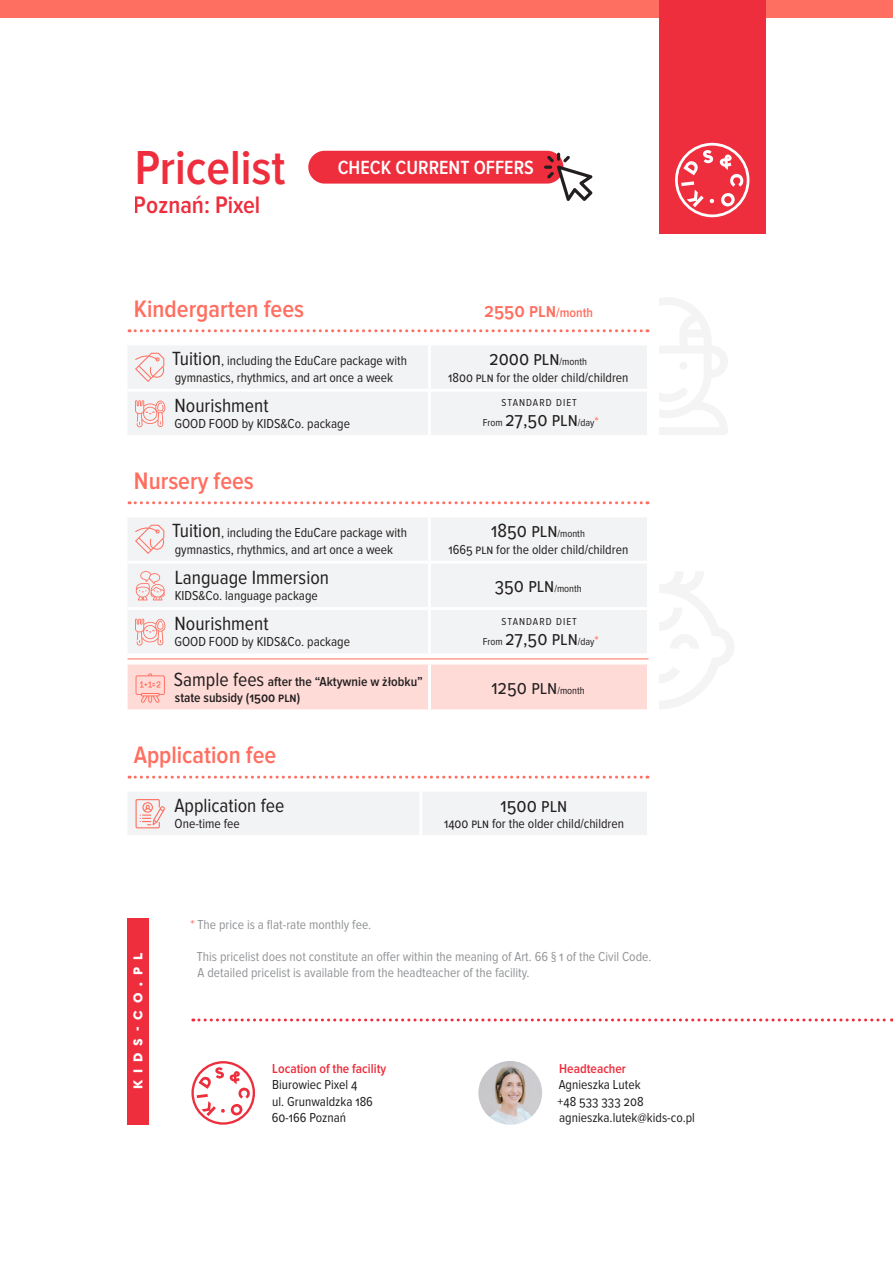
<style>
.page{position:relative;width:893px;height:1263px;background:#fff}
.page>*{position:absolute;margin:0;border:0;box-sizing:border-box;transform-origin:0 0}
.t1{font:600 49.5px "Proxima Nova Cond";color:#ee2d3d}
.t2{font:600 24.75px "Proxima Nova Cond";color:#ff6f61}
.t3{font:600 24.75px "Proxima Nova Cond";color:#ee2d3d}
.t4{font:19.8px "Proxima Nova Cond";color:#231f20}
.t5{font:600 19.8px "Proxima Nova Cond";color:#fff}
.t6{font:600 19.8px "Proxima Nova Cond";color:#ff6f61}
.t7{font:13.5px/16.2px "Proxima Nova Cond";color:#231f20}
.t8{font:13.5px/16.2px "Proxima Nova Cond";color:#939598}
.t9{font:600 13.5px/16.2px "Proxima Nova Cond";color:#231f20}
.t10{font:600 13.5px "Proxima Nova Cond";color:#ee2d3d}
.t11{font:900 13.5px "Cera GR";letter-spacing:.52em;color:#fff}
.t12{font:10.5px/19.8px "Proxima Nova Cond";letter-spacing:.095em;color:#231f20;text-align:center}
.s1{font-size:13.5px}
.s2{font-size:19.8px}
.s3{font-size:10.5px}
.s4{font-size:13.5px;color:#ff6f61}
.s5{font-weight:400;font-size:19.8px}
.s6{color:#ff6f61}
</style>
<div class="page">
<svg style="left:129px;top:329px;width:519px;height:3px"></svg>
<svg style="left:129px;top:501px;width:519px;height:3px"></svg>
<hr style="left:128px;top:658px;width:520px;height:1px;background:#ff6f61">
<svg style="left:129px;top:776px;width:519px;height:3px"></svg>
<div style="left:128px;top:346px;width:519px;height:89px;background:#f2f3f4"></div>
<hr style="left:428px;top:345px;width:3px;height:44px;background:#fff">
<hr style="left:128px;top:389px;width:301px;height:3px;background:#fff">
<hr style="left:429px;top:389px;width:221px;height:3px;background:#fff">
<hr style="left:428px;top:392px;width:3px;height:43px;background:#fff">
<div style="left:128px;top:518px;width:519px;height:135px;background:#f2f3f4"></div>
<hr style="left:128px;top:607px;width:301px;height:3px;background:#fff">
<hr style="left:429px;top:561px;width:221px;height:3px;background:#fff">
<hr style="left:428px;top:564px;width:3px;height:43px;background:#fff">
<hr style="left:429px;top:607px;width:221px;height:3px;background:#fff">
<hr style="left:428px;top:610px;width:3px;height:43px;background:#fff">
<hr style="left:428px;top:517px;width:3px;height:44px;background:#fff">
<hr style="left:128px;top:561px;width:301px;height:3px;background:#fff">
<svg style="left:135px;top:353px;width:30px;height:29px"></svg>
<svg style="left:135px;top:400px;width:30px;height:27px"></svg>
<svg style="left:135px;top:525px;width:30px;height:29px"></svg>
<svg style="left:136px;top:571px;width:29px;height:29px"></svg>
<svg style="left:135px;top:619px;width:30px;height:27px"></svg>
<div style="left:128px;top:664px;width:520px;height:46px;background:#ffdbd7"></div>
<div style="left:128px;top:792px;width:519px;height:43px;background:#f2f3f4"></div>
<div style="left:0;top:0;width:893px;height:17px;background:#ff6f61"></div>
<svg style="left:659px;top:297px;width:69px;height:138px"></svg>
<div style="left:679px;top:362px;width:8px;height:8px;background:#f4f4f4;border-radius:50%"></div>
<svg style="left:659px;top:572px;width:75px;height:137px"></svg>
<svg style="left:193px;top:1018px;width:699px;height:3px"></svg>
<svg style="left:191px;top:1061px;width:64px;height:64px"></svg>
<div style="left:659px;top:0;width:106px;height:233px;background:#ee2d3d"></div>
<svg style="left:675px;top:143px;width:74px;height:74px"></svg>
<img style="left:478px;top:1061px;width:64px;height:64px;border-radius:32px">
<div style="left:128px;top:918px;width:21px;height:207px;background:#ee2d3d"></div>
<div style="left:308px;top:151px;width:255px;height:33px;background:#ee2d3d;border-radius:16px"></div>
<svg style="left:544px;top:153px;width:48px;height:48px"></svg>
<h1 class="t1" style="left:134px;top:145px;width:153px">Pricelist</h1>
<h2 class="t3" style="left:134px;top:194px;width:128px">Poznań: Pixel</h2>
<h3 class="t5" style="left:338px;top:158px;width:198px">CHECK CURRENT OFFERS</h3>
<h2 class="t2" style="left:134px;top:297px;width:172px">Kindergarten fees</h2>
<h3 class="t6" style="left:484px;top:301px;width:110px">2550 pln<span class="s1">/month</span></h3>
<p class="t7" style="left:172px;top:353px;width:236px"><span class="s2">Tuition</span>, including the EduCare package with gymnastics, rhythmics, and art once a week</p>
<h3 class="t4" style="left:489px;top:350px;width:99px">2000 pln<span class="s3">/month</span></h3>
<p class="t7" style="left:448px;top:370px;width:182px">1800 pln for the older child/children</p>
<h3 class="t4" style="left:175px;top:396px;width:96px">Nourishment</h3>
<p class="t7" style="left:175px;top:416px;width:177px">GOOD FOOD by KIDS&amp;Co. package</p>
<p class="t12" style="left:483px;top:393px;width:118px">STANDARD DIET<br>From <span class="s2">27,50 pln</span>/day<span class="s4">*</span></p>
<h2 class="t2" style="left:134px;top:469px;width:121px">Nursery fees</h2>
<p class="t7" style="left:172px;top:525px;width:236px"><span class="s2">Tuition</span>, including the EduCare package with gymnastics, rhythmics, and art once a week</p>
<h3 class="t4" style="left:491px;top:522px;width:95px">1850 pln<span class="s3">/month</span></h3>
<p class="t7" style="left:448px;top:542px;width:181px">1665 pln for the older child/children</p>
<h3 class="t4" style="left:175px;top:568px;width:156px">Language Immersion</h3>
<p class="t7" style="left:175px;top:588px;width:145px">KIDS&amp;Co. language package</p>
<h3 class="t4" style="left:175px;top:614px;width:96px">Nourishment</h3>
<p class="t7" style="left:175px;top:634px;width:177px">GOOD FOOD by KIDS&amp;Co. package</p>
<h3 class="t4" style="left:495px;top:576px;width:89px">350 pln<span class="s3">/month</span></h3>
<p class="t12" style="left:483px;top:612px;width:118px">STANDARD DIET<br>From <span class="s2">27,50 pln</span>/day<span class="s4">*</span></p>
<p class="t9" style="left:174px;top:674px;width:251px"><span class="s5">Sample fees</span> after the “Aktywnie w żłobku” state subsidy (1500 pln)</p>
<h3 class="t4" style="left:491px;top:679px;width:95px">1250 pln<span class="s3">/month</span></h3>
<h2 class="t2" style="left:134px;top:743px;width:144px">Application fee</h2>
<h3 class="t4" style="left:174px;top:796px;width:111px">Application fee</h3>
<p class="t7" style="left:175px;top:816px;width:67px">One-time fee</p>
<h3 class="t4" style="left:501px;top:796px;width:68px">1500 pln</h3>
<p class="t7" style="left:444px;top:816px;width:182px">1400 pln for the older child/children</p>
<p class="t11" style="left:130px;top:1089px;width:138px;rotate:-90deg">KIDS-CO.PL</p>
<p class="t8" style="left:190px;top:917px;width:183px"><span class="s6">*</span> The price is a flat-rate monthly fee.</p>
<p class="t8" style="left:197px;top:949px;width:456px">This pricelist does not constitute an offer within the meaning of Art. 66 § 1 of the Civil Code.<br>A detailed pricelist is available from the headteacher of the facility.</p>
<p class="t10" style="left:272px;top:1062px;width:115px">Location of the facility</p>
<p class="t7" style="left:272px;top:1077px;width:103px">Biurowiec Pixel 4<br>ul. Grunwaldzka 186<br>60-166 Poznań</p>
<p class="t10" style="left:559px;top:1062px;width:68px">Headteacher</p>
<p class="t7" style="left:558px;top:1077px;width:139px">Agnieszka Lutek<br>+48 533 333 208 agnieszka.lutek@kids-co.pl</p>
</div>
